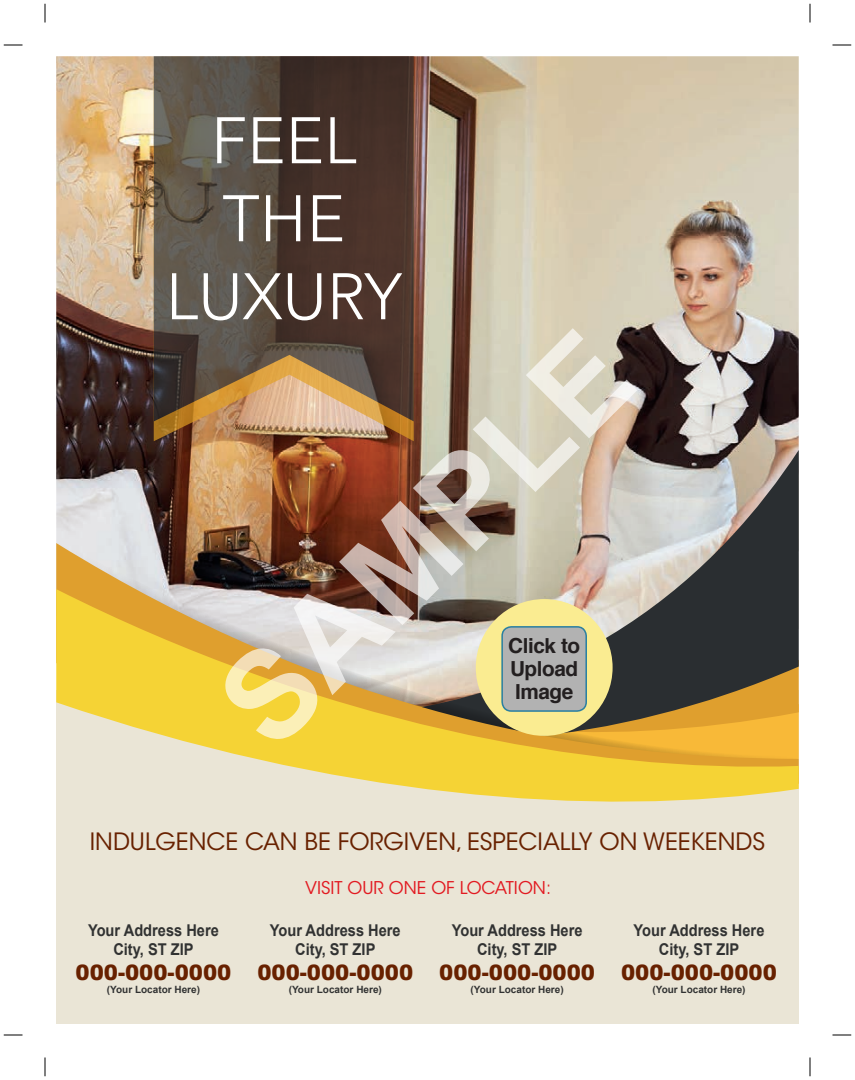
<style>
.page{position:relative;width:855px;height:1080px;background:#fff}
.page>*{position:absolute;margin:0;border:0;box-sizing:border-box;transform-origin:0 0}
.t1{font:700 125px "Arial";color:rgb(255 255 255/.65)}
.t2{font:300 65px/78px "Avenir";color:#fff;text-align:center}
.t3{font:23.75px "ITC Avant Garde Std";color:#682100}
.t4{font:900 21.25px "Arial";color:#682100}
.t5{font:700 20.75px/23px "Helvetica";letter-spacing:-.02em;color:#231f20;text-align:justify}
.t6{font:17.5px "ITC Avant Garde Std";color:#e21a21}
.t7{font:700 16.25px/18.9px "Arial";color:#313232;text-align:center;scale:.9 1}
.t8{font:700 10px "Arial";color:#313232}
</style>
<div class="page">
<div style="left:56px;top:690px;width:743px;height:334px;background:#eae5d6"></div>
<img style="left:56px;top:56px;width:743px;height:483px">
<img style="left:306px;top:450px;width:493px;height:89px">
<img style="left:56px;top:543px;width:743px;height:46px">
<svg style="left:56px;top:589px;width:743px;height:213px;background:#c8b064"></svg>
<div style="left:476px;top:599px;width:137px;height:137px;background:#faec91;border-radius:50%"></div>
<img style="left:154px;top:421px;width:260px;height:20px">
<svg style="left:154px;top:56px;width:260px;height:365px;background:#5d4c3e"></svg>
<div style="left:502px;top:627px;width:84px;height:84px;background:#b2b2b2;border-radius:9px"></div>
<div style="left:501px;top:626px;width:86px;height:86px;border:2px solid #2b80a1;border-radius:9px"></div>
<svg style="left:4px;top:44px;width:18px;height:2px"></svg>
<svg style="left:832px;top:44px;width:19px;height:2px"></svg>
<svg style="left:4px;top:1034px;width:18px;height:2px"></svg>
<svg style="left:832px;top:1034px;width:19px;height:2px"></svg>
<svg style="left:44px;top:4px;width:2px;height:18px"></svg>
<svg style="left:44px;top:1058px;width:2px;height:18px"></svg>
<svg style="left:809px;top:4px;width:2px;height:18px"></svg>
<svg style="left:809px;top:1058px;width:2px;height:18px"></svg>
<h2 class="t2" style="left:166px;top:102px;width:238px">FEEL<br>THE<br>LUXURY</h2>
<h1 class="t1" style="left:184px;top:665px;width:522px;rotate:-45deg">SAMPLE</h1>
<p class="t5" style="left:508px;top:635px;width:74px">Click to Upload Image</p>
<h3 class="t3" style="left:90px;top:827px;width:677px">INDULGENCE CAN BE FORGIVEN, ESPECIALLY ON WEEKENDS</h3>
<p class="t7" style="left:88px;top:921px;width:147px">Your Address Here<br>City, ST ZIP</p>
<h3 class="t4" style="left:76px;top:957px;width:157px">000-000-0000</h3>
<p class="t8" style="left:107px;top:983px;width:95px">(Your Locator Here)</p>
<p class="t6" style="left:305px;top:877px;width:248px">VISIT OUR ONE OF LOCATION:</p>
<p class="t7" style="left:270px;top:921px;width:147px">Your Address Here<br>City, ST ZIP</p>
<h3 class="t4" style="left:257px;top:957px;width:157px">000-000-0000</h3>
<p class="t8" style="left:289px;top:983px;width:95px">(Your Locator Here)</p>
<p class="t7" style="left:452px;top:921px;width:147px">Your Address Here<br>City, ST ZIP</p>
<h3 class="t4" style="left:439px;top:957px;width:157px">000-000-0000</h3>
<p class="t8" style="left:471px;top:983px;width:95px">(Your Locator Here)</p>
<p class="t7" style="left:634px;top:921px;width:147px">Your Address Here<br>City, ST ZIP</p>
<h3 class="t4" style="left:621px;top:957px;width:157px">000-000-0000</h3>
<p class="t8" style="left:652px;top:983px;width:95px">(Your Locator Here)</p>
</div>
